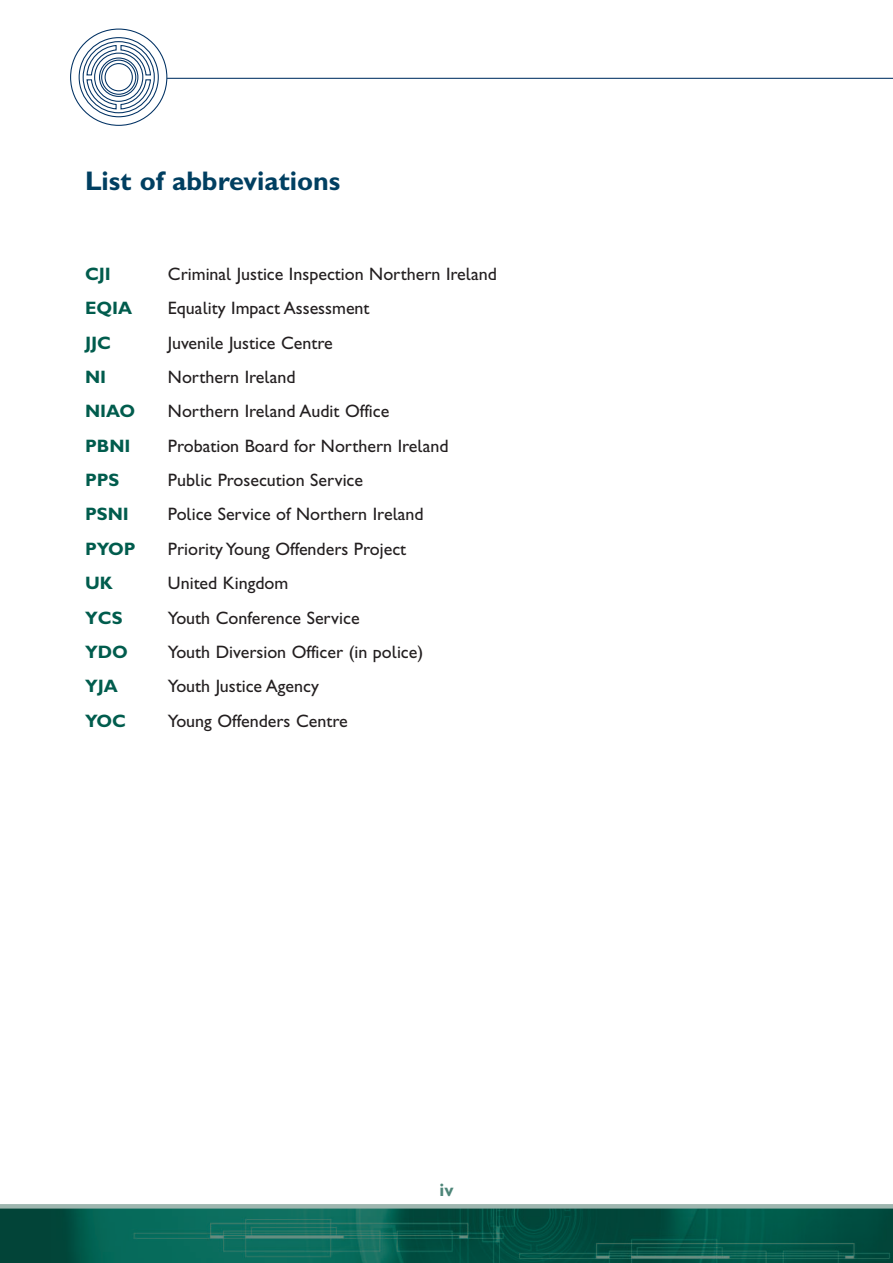
<style>
.page{position:relative;width:893px;height:1263px;background:#fff}
.page>*{position:absolute;margin:0;border:0;box-sizing:border-box;transform-origin:0 0}
.t1{font:27px "Gill Sans Hta Bold Plain";color:#003f61}
.t2{font:18px "Gill Sans Hta";color:#231f20}
.t3{font:18px "Gill Sans Hta Bold Plain";color:#005c4d}
.t4{font:18px "Gill Sans Hta Bold Plain";color:#4d8578}
</style>
<div class="page">
<img style="left:0;top:1208px;width:893px;height:55px">
<hr style="left:167px;top:78px;width:726px;height:1px;background:#003163">
<div style="left:83px;top:41px;width:72px;height:72px;border:1px solid #003163;border-radius:50%"></div>
<div style="left:79px;top:37px;width:80px;height:80px;border:1px solid #003163;border-radius:50%"></div>
<svg style="left:86px;top:44px;width:66px;height:66px"></svg>
<hr style="left:0;top:1204px;width:893px;height:4px;background:#9eb6af">
<h1 class="t1" style="left:85px;top:172px;width:257px">List of abbreviations</h1>
<p class="t3" style="left:85px;top:268px;width:27px">CJI</p>
<p class="t2" style="left:168px;top:268px;width:331px">Criminal Justice Inspection Northern Ireland</p>
<p class="t3" style="left:85px;top:302px;width:49px">EQIA</p>
<p class="t2" style="left:168px;top:302px;width:203px">Equality Impact Assessment</p>
<p class="t3" style="left:85px;top:336px;width:27px">JJC</p>
<p class="t2" style="left:168px;top:336px;width:166px">Juvenile Justice Centre</p>
<p class="t3" style="left:85px;top:371px;width:23px">NI</p>
<p class="t2" style="left:168px;top:371px;width:129px">Northern Ireland</p>
<p class="t3" style="left:85px;top:405px;width:52px">NIAO</p>
<p class="t2" style="left:168px;top:405px;width:223px">Northern Ireland Audit Office</p>
<p class="t3" style="left:85px;top:439px;width:47px">PBNI</p>
<p class="t2" style="left:168px;top:439px;width:282px">Probation Board for Northern Ireland</p>
<p class="t3" style="left:85px;top:474px;width:36px">PPS</p>
<p class="t2" style="left:168px;top:474px;width:197px">Public Prosecution Service</p>
<p class="t3" style="left:85px;top:508px;width:45px">PSNI</p>
<p class="t2" style="left:168px;top:508px;width:257px">Police Service of Northern Ireland</p>
<p class="t3" style="left:85px;top:542px;width:52px">PYOP</p>
<p class="t2" style="left:168px;top:542px;width:240px">Priority Young Offenders Project</p>
<p class="t3" style="left:85px;top:577px;width:29px">UK</p>
<p class="t2" style="left:168px;top:577px;width:122px">United Kingdom</p>
<p class="t3" style="left:85px;top:611px;width:39px">YCS</p>
<p class="t2" style="left:168px;top:611px;width:193px">Youth Conference Service</p>
<p class="t3" style="left:85px;top:646px;width:44px">YDO</p>
<p class="t2" style="left:168px;top:646px;width:257px">Youth Diversion Officer (in police)</p>
<p class="t3" style="left:85px;top:680px;width:34px">YJA</p>
<p class="t2" style="left:168px;top:680px;width:153px">Youth Justice Agency</p>
<p class="t3" style="left:85px;top:714px;width:42px">YOC</p>
<p class="t2" style="left:168px;top:714px;width:181px">Young Offenders Centre</p>
<p class="t4" style="left:439px;top:1184px;width:16px">iv</p>
</div>
